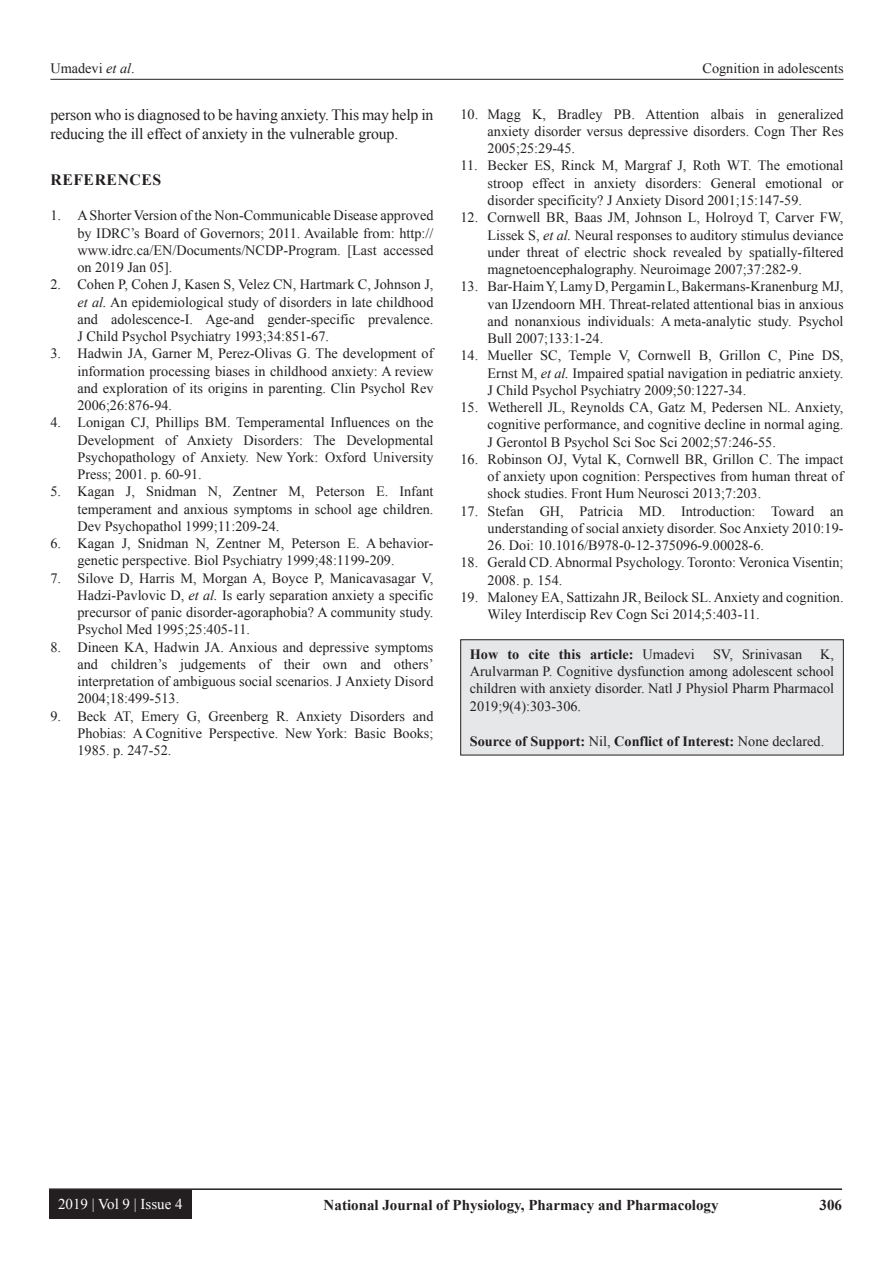
<style>
.page{position:relative;width:894px;height:1263px;background:#fff}
.page>*{position:absolute;margin:0;border:0;box-sizing:border-box;transform-origin:0 0}
.TX{font:15.75px/18.8px "Times New Roman";letter-spacing:-.01em;color:#231f20}
.t1{font:700 15.75px "Times New Roman";letter-spacing:.035em;color:#231f20}
.t2{font:700 15px "Times New Roman";color:#231f20}
.t3{font:15px "Times New Roman";color:#fff}
.REF{font:14.25px/17.2px "Times New Roman";color:#231f20;text-align:justify}
.HTC{font:14.25px/17.2px "Times New Roman";color:#231f20;text-align:justify}
.HTC-2{font:700 14.25px "Times New Roman";color:#231f20}
.s1{font-style:italic}
.s2{font-weight:400}
</style>
<div class="page">
<hr style="left:50px;top:79px;width:793px;height:1px;background:#231f20">
<hr style="left:49px;top:1188px;width:792px;height:1px;background:#231f20">
<div style="left:49px;top:1189px;width:143px;height:29px;background:#231f20"></div>
<div style="left:460px;top:640px;width:383px;height:115px;background:#e6e7e9"></div>
<div style="left:460px;top:639px;width:383px;height:116px;border:1px solid #231f20"></div>
<p class="REF" style="left:50px;top:59px;width:86px">Umadevi <span class="s1">et al</span>.</p>
<p class="REF" style="left:702px;top:59px;width:142px">Cognition in adolescents</p>
<p class="TX" style="left:50px;top:105px;width:384px">person who is diagnosed to be having anxiety. This may help in reducing the ill effect of anxiety in the vulnerable group.</p>
<h1 class="t1" style="left:50px;top:168px;width:112px">REFERENCES</h1>
<p class="REF" style="left:77px;top:206px;width:357px;text-indent:-27px">1. A Shorter Version of the Non-Communicable Disease approved by IDRC’s Board of Governors; 2011. Available from: http:// www.idrc.ca/EN/Documents/NCDP-Program. [Last accessed on 2019 Jan 05].</p>
<p class="REF" style="left:77px;top:275px;width:357px;text-indent:-27px">2. Cohen P, Cohen J, Kasen S, Velez CN, Hartmark C, Johnson J, <span class="s1">et al.</span> An epidemiological study of disorders in late childhood and adolescence-I. Age-and gender-specific prevalence.<br>J Child Psychol Psychiatry 1993;34:851-67.</p>
<p class="REF" style="left:77px;top:344px;width:357px;text-indent:-27px">3. Hadwin JA, Garner M, Perez-Olivas G. The development of information processing biases in childhood anxiety: A review and exploration of its origins in parenting. Clin Psychol Rev 2006;26:876-94.</p>
<p class="REF" style="left:77px;top:413px;width:357px;text-indent:-27px">4. Lonigan CJ, Phillips BM. Temperamental Influences on the Development of Anxiety Disorders: The Developmental Psychopathology of Anxiety. New York: Oxford University Press; 2001. p. 60-91.</p>
<p class="REF" style="left:77px;top:482px;width:357px;text-indent:-27px">5. Kagan J, Snidman N, Zentner M, Peterson E. Infant temperament and anxious symptoms in school age children.<br>Dev Psychopathol 1999;11:209-24.</p>
<p class="REF" style="left:77px;top:534px;width:357px;text-indent:-27px">6. Kagan J, Snidman N, Zentner M, Peterson E. A behavior&shy;genetic perspective. Biol Psychiatry 1999;48:1199-209.</p>
<p class="REF" style="left:77px;top:569px;width:357px;text-indent:-27px">7. Silove D, Harris M, Morgan A, Boyce P, Manicavasagar V, Hadzi-Pavlovic D, <span class="s1">et al.</span> Is early separation anxiety a specific precursor of panic disorder-agoraphobia? A community study.<br>Psychol Med 1995;25:405-11.</p>
<p class="REF" style="left:77px;top:638px;width:357px;text-indent:-27px">8. Dineen KA, Hadwin JA. Anxious and depressive symptoms and children’s judgements of their own and others’ interpretation of ambiguous social scenarios. J Anxiety Disord 2004;18:499-513.</p>
<p class="REF" style="left:77px;top:707px;width:357px;text-indent:-27px">9. Beck AT, Emery G, Greenberg R. Anxiety Disorders and Phobias: A Cognitive Perspective. New York: Basic Books; 1985. p. 247-52.</p>
<p class="REF" style="left:487px;top:105px;width:357px;text-indent:-27px">10. Magg K, Bradley PB. Attention albais in generalized anxiety disorder versus depressive disorders. Cogn Ther Res 2005;25:29-45.</p>
<p class="REF" style="left:487px;top:157px;width:357px;text-indent:-27px">11. Becker ES, Rinck M, Margraf J, Roth WT. The emotional stroop effect in anxiety disorders: General emotional or disorder specificity? J Anxiety Disord 2001;15:147-59.</p>
<p class="REF" style="left:487px;top:208px;width:357px;text-indent:-27px">12. Cornwell BR, Baas JM, Johnson L, Holroyd T, Carver FW, Lissek S, <span class="s1">et al.</span> Neural responses to auditory stimulus deviance under threat of electric shock revealed by spatially-filtered magnetoencephalography. Neuroimage 2007;37:282-9.</p>
<p class="REF" style="left:487px;top:277px;width:357px;text-indent:-27px">13. Bar-Haim Y, Lamy D, Pergamin L, Bakermans-Kranenburg MJ, van IJzendoorn MH. Threat-related attentional bias in anxious and nonanxious individuals: A meta-analytic study. Psychol Bull 2007;133:1-24.</p>
<p class="REF" style="left:487px;top:346px;width:357px;text-indent:-27px">14. Mueller SC, Temple V, Cornwell B, Grillon C, Pine DS, Ernst M, <span class="s1">et al.</span> Impaired spatial navigation in pediatric anxiety.<br>J Child Psychol Psychiatry 2009;50:1227-34.</p>
<p class="REF" style="left:487px;top:398px;width:357px;text-indent:-27px">15. Wetherell JL, Reynolds CA, Gatz M, Pedersen NL. Anxiety, cognitive performance, and cognitive decline in normal aging.<br>J Gerontol B Psychol Sci Soc Sci 2002;57:246-55.</p>
<p class="REF" style="left:487px;top:450px;width:357px;text-indent:-27px">16. Robinson OJ, Vytal K, Cornwell BR, Grillon C. The impact of anxiety upon cognition: Perspectives from human threat of shock studies. Front Hum Neurosci 2013;7:203.</p>
<p class="REF" style="left:460px;top:502px;width:384px;text-align:right">17. Stefan GH, Patricia MD. Introduction: Toward an understanding of social anxiety disorder. Soc Anxiety 2010:19-</p>
<p class="REF" style="left:487px;top:536px;width:278px">26. Doi: 10.1016/B978-0-12-375096-9.00028-6.</p>
<p class="REF" style="left:487px;top:553px;width:357px;text-indent:-27px">18. Gerald CD. Abnormal Psychology. Toronto: Veronica Visentin;<br>2008. p. 154.</p>
<p class="REF" style="left:487px;top:588px;width:357px;text-indent:-27px">19. Maloney EA, Sattizahn JR, Beilock SL. Anxiety and cognition.<br>Wiley Interdiscip Rev Cogn Sci 2014;5:403-11.</p>
<p class="HTC-2" style="left:469px;top:644px;width:226px">How to cite this article: <span class="s2">Umadevi</span></p>
<p class="HTC" style="left:712px;top:645px;width:91px">SV, Srinivasan</p>
<p class="HTC" style="left:469px;top:645px;width:365px;text-indent:350px">K, Arulvarman P. Cognitive dysfunction among adolescent school children with anxiety disorder. Natl J Physiol Pharm Pharmacol 2019;9(4):303-306.</p>
<p class="HTC-2" style="left:469px;top:731px;width:356px">Source of Support: <span class="s2">Nil,</span> Conflict of Interest: <span class="s2">None declared.</span></p>
<p class="t3" style="left:58px;top:1193px;width:126px">2019 | Vol 9 | Issue 4</p>
<p class="t2" style="left:323px;top:1194px;width:396px">National Journal of Physiology, Pharmacy and Pharmacology</p>
<p class="t2" style="left:819px;top:1194px;width:24px">306</p>
</div>
